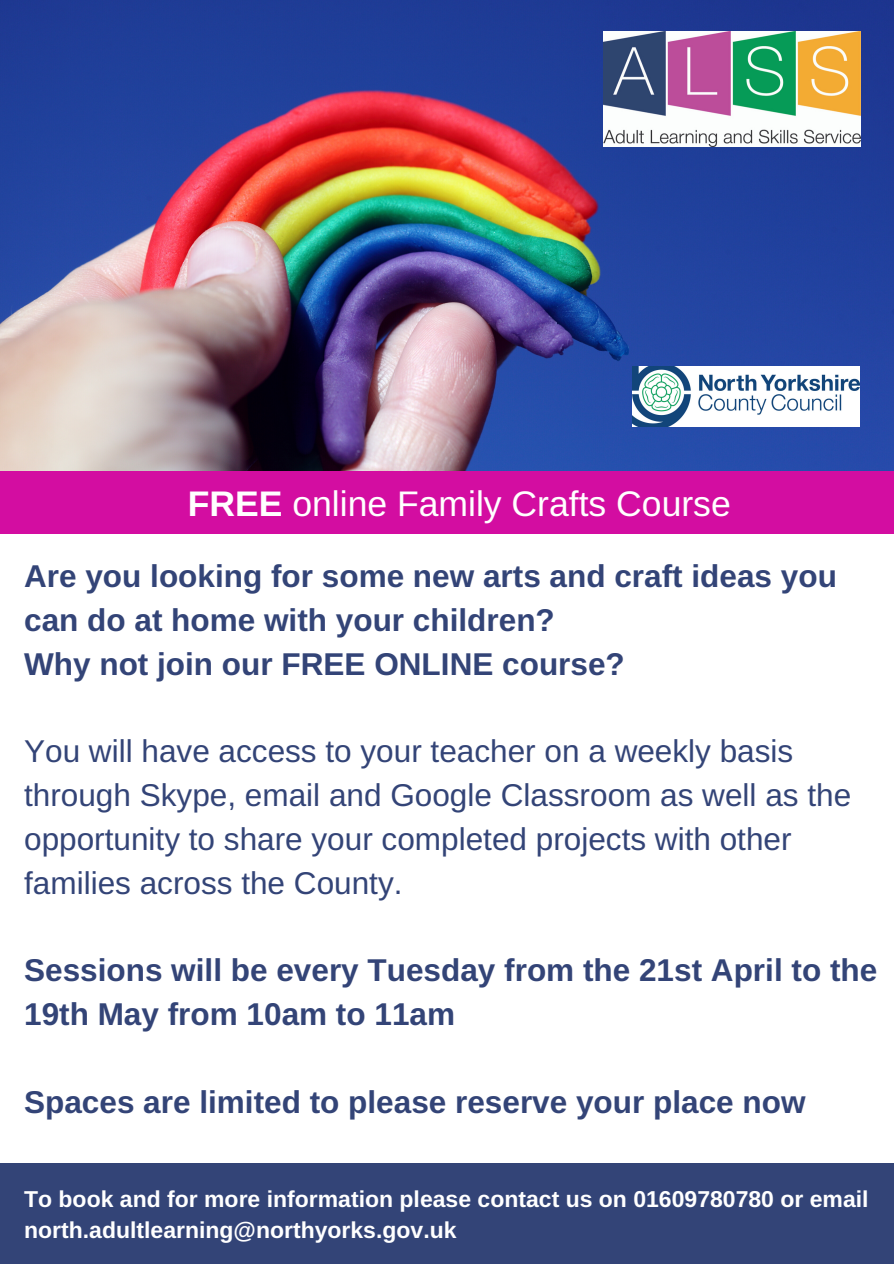
<style>
.page{position:relative;width:894px;height:1264px;background:#fff}
.page>*{position:absolute;margin:0;border:0;box-sizing:border-box;transform-origin:0 0}
.t1{font:35.55px "Arimo";color:#fff}
.t2{font:700 31.5px/43.8px "Arimo";color:#347}
.t3{font:31.5px/43.8px "Arimo";color:#347}
.t4{font:700 22.95px/31.2px "Arimo";color:#fff}
.s1{font-weight:700}
</style>
<div class="page">
<img style="left:0;top:0;width:893px;height:471px">
<img style="left:603px;top:32px;width:257px;height:115px">
<div style="left:0;top:471px;width:893px;height:62px;background:#d30da1"></div>
<img style="left:632px;top:366px;width:227px;height:61px">
<div style="left:0;top:1163px;width:893px;height:100px;background:#347"></div>
<p class="t1" style="left:188px;top:483px;width:544px"><span class="s1">FREE</span> online Family Crafts Course</p>
<p class="t2" style="left:24px;top:554px;width:814px">Are you looking for some new arts and craft ideas you can do at home with your children?<br>Why not join our FREE ONLINE course?</p>
<p class="t3" style="left:24px;top:729px;width:828px">You will have access to your teacher on a weekly basis through Skype, email and Google Classroom as well as the opportunity to share your completed projects with other families across the County.</p>
<p class="t2" style="left:24px;top:948px;width:854px">Sessions will be every Tuesday from the 21st April to the<br>19th May from 10am to 11am</p>
<p class="t2" style="left:24px;top:1079px;width:782px">Spaces are limited to please reserve your place now</p>
<p class="t4" style="left:24px;top:1183px;width:845px">To book and for more information please contact us on 01609780780 or email north.adultlearning@northyorks.gov.uk</p>
</div>
